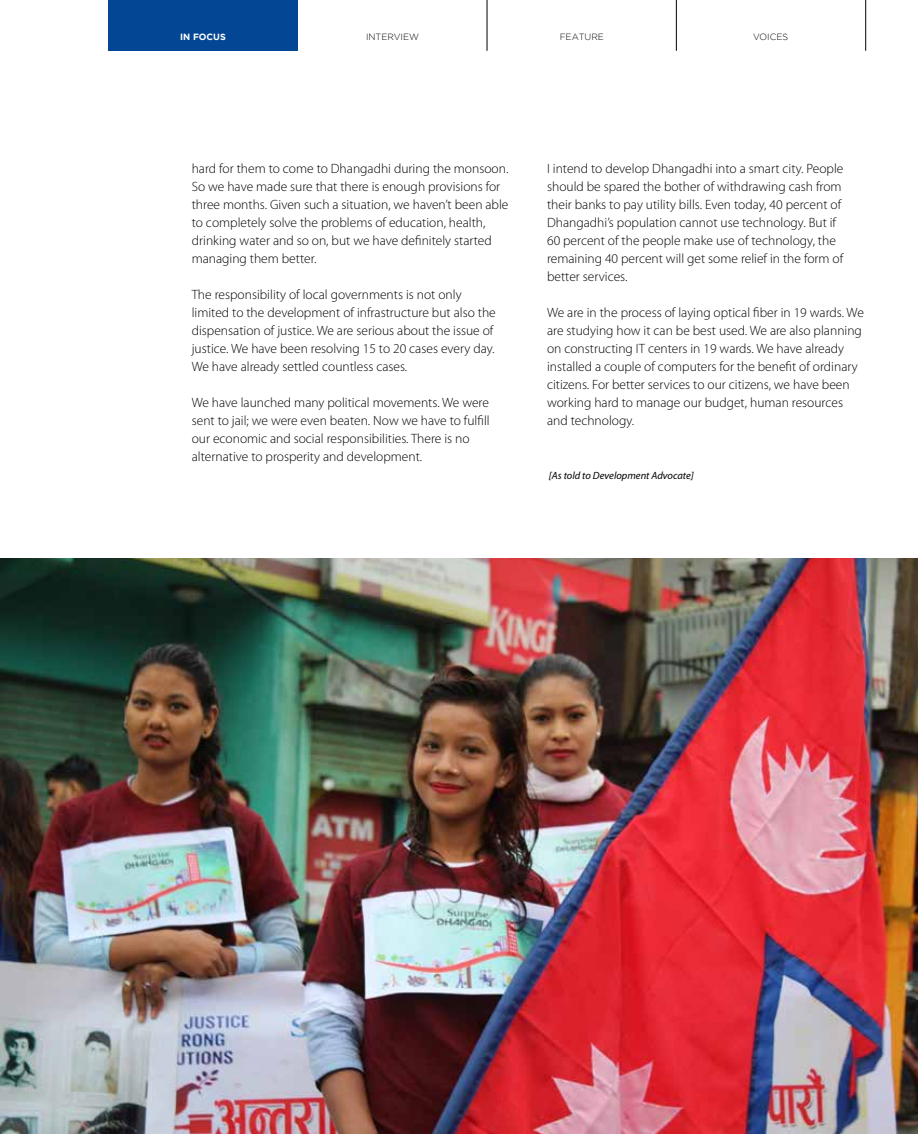
<style>
.page{position:relative;width:918px;height:1134px;background:#fff}
.page>*{position:absolute;margin:0;border:0;box-sizing:border-box;transform-origin:0 0}
.t1{font:300 13.5px/18px "Myriad Pro";color:#000}
.t2{font:italic 10.5px "Myriad Pro";color:#000}
.t3{font:300 9px "Gotham";color:#000}
.t4{font:700 9px "Gotham";color:#fff}
</style>
<div class="page">
<img style="left:0;top:558px;width:918px;height:576px">
<div style="left:108px;top:0;width:190px;height:51px;background:#034694"></div>
<hr style="left:487px;top:0;width:1px;height:51px;background:#000">
<hr style="left:676px;top:0;width:1px;height:51px;background:#000">
<hr style="left:865px;top:0;width:1px;height:51px;background:#000">
<p class="t4" style="left:180px;top:31px;width:47px">IN FOCUS</p>
<p class="t3" style="left:366px;top:31px;width:54px">INTERVIEW</p>
<p class="t3" style="left:560px;top:31px;width:46px">FEATURE</p>
<p class="t3" style="left:753px;top:31px;width:36px">VOICES</p>
<p class="t1" style="left:192px;top:160px;width:318px">hard for them to come to Dhangadhi during the monsoon.<br>So we have made sure that there is enough provisions for three months. Given such a situation, we haven’t been able to completely solve the problems of education, health, drinking water and so on, but we have definitely started managing them better.</p>
<p class="t1" style="left:192px;top:286px;width:306px">The responsibility of local governments is not only limited to the development of infrastructure but also the dispensation of justice. We are serious about the issue of justice. We have been resolving 15 to 20 cases every day.<br>We have already settled countless cases.</p>
<p class="t1" style="left:192px;top:394px;width:299px">We have launched many political movements. We were sent to jail; we were even beaten. Now we have to fulfill our economic and social responsibilities. There is no alternative to prosperity and development.</p>
<p class="t1" style="left:547px;top:160px;width:298px">I intend to develop Dhangadhi into a smart city. People should be spared the bother of withdrawing cash from their banks to pay utility bills. Even today, 40 percent of Dhangadhi’s population cannot use technology. But if 60 percent of the people make use of technology, the remaining 40 percent will get some relief in the form of better services.</p>
<p class="t1" style="left:547px;top:304px;width:318px">We are in the process of laying optical fiber in 19 wards. We are studying how it can be best used. We are also planning on constructing IT centers in 19 wards. We have already installed a couple of computers for the benefit of ordinary citizens. For better services to our citizens, we have been working hard to manage our budget, human resources and technology.</p>
<p class="t2" style="left:549px;top:469px;width:146px">[As told to Development Advocate]</p>
</div>
